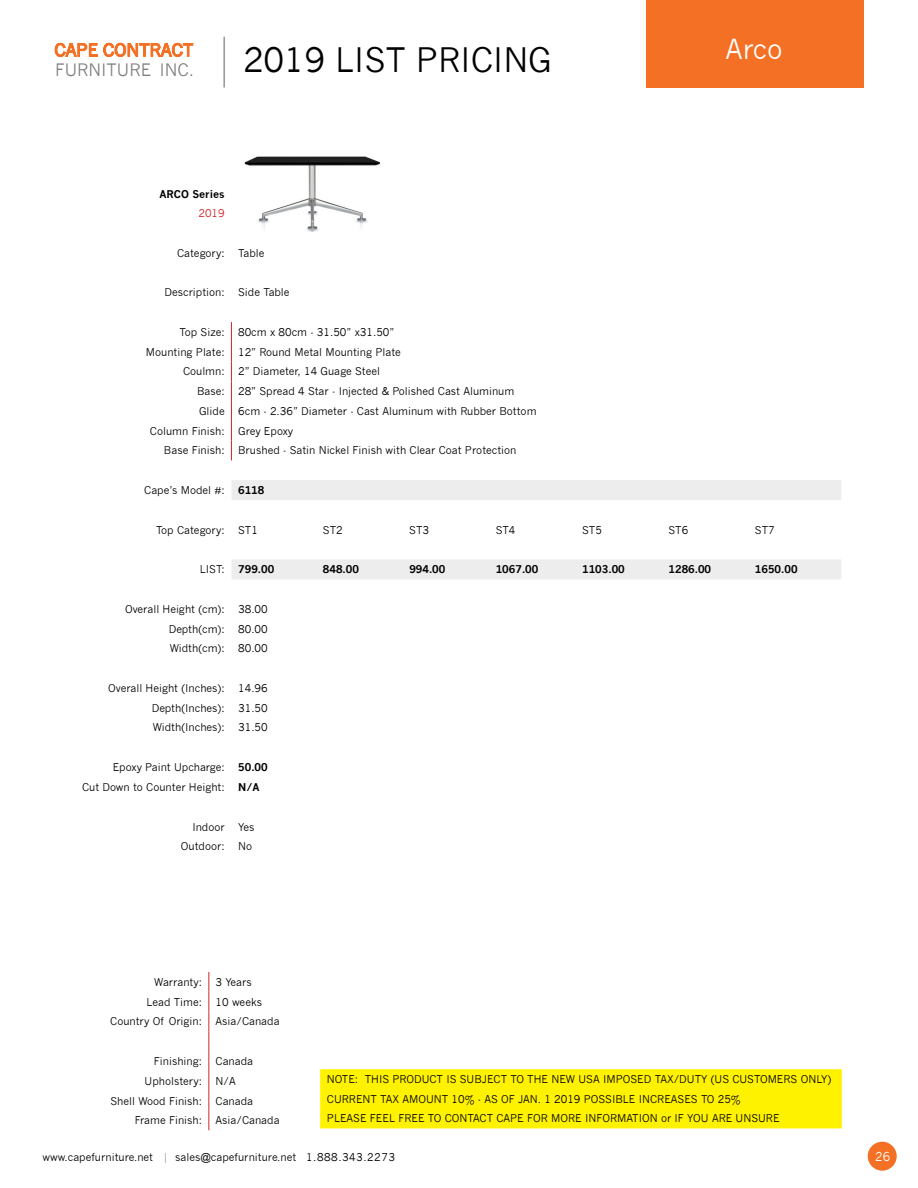
<style>
.page{position:relative;width:918px;height:1188px;background:#fff}
.page>*{position:absolute;margin:0;border:0;box-sizing:border-box;transform-origin:0 0}
.t1{font:33px "News Gothic";letter-spacing:-.005em;color:#000}
.t2{font:27px "News Gothic";color:#fff}
.t3{font:16.8px "News Gothic";color:#7d7e81}
.t4{font:12px "News Gothic";color:#fff}
.t5{font:10.5px/19.8px "News Gothic";color:#000}
.t6{font:700 10.5px "News Gothic";color:#000}
.t7{font:10.5px "News Gothic";color:#d2232a}
.s1{color:#939598}
</style>
<div class="page">
<svg style="left:55px;top:43px;width:43px;height:14px"></svg>
<svg style="left:104px;top:42px;width:89px;height:15px"></svg>
<hr style="left:223px;top:37px;width:2px;height:50px;background:#939598">
<div style="left:647px;top:0;width:217px;height:87px;background:#f37024"></div>
<div style="left:868px;top:1142px;width:29px;height:29px;background:#f37024;border-radius:50%"></div>
<div style="left:320px;top:1069px;width:522px;height:59px;background:#fff200"></div>
<svg style="left:232px;top:480px;width:609px;height:99px"></svg>
<svg style="left:231px;top:322px;width:1px;height:138px"></svg>
<svg style="left:208px;top:972px;width:2px;height:158px"></svg>
<img style="left:244px;top:156px;width:136px;height:75px">
<h3 class="t3" style="left:55px;top:60px;width:141px">FURNITURE INC.</h3>
<h1 class="t1" style="left:243px;top:41px;width:310px">2019 LIST PRICING</h1>
<h2 class="t2" style="left:726px;top:33px;width:58px">Arco</h2>
<p class="t6" style="left:160px;top:187px;width:67px">ARCO Series</p>
<p class="t7" style="left:198px;top:207px;width:28px">2019</p>
<p class="t5" style="left:177px;top:243px;width:49px">Category:</p>
<p class="t5" style="left:238px;top:243px;width:28px">Table</p>
<p class="t5" style="left:164px;top:283px;width:62px">Description:</p>
<p class="t5" style="left:238px;top:283px;width:53px">Side Table</p>
<p class="t5" style="left:180px;top:322px;width:47px">Top Size:</p>
<p class="t5" style="left:238px;top:322px;width:158px">80cm x 80cm - 31.50” x31.50”</p>
<p class="t5" style="left:146px;top:342px;width:80px">Mounting Plate:</p>
<p class="t5" style="left:238px;top:342px;width:164px">12” Round Metal Mounting Plate</p>
<p class="t5" style="left:183px;top:362px;width:43px">Coulmn:</p>
<p class="t5" style="left:238px;top:362px;width:143px">2” Diameter, 14 Guage Steel</p>
<p class="t5" style="left:197px;top:381px;width:29px">Base:</p>
<p class="t5" style="left:238px;top:381px;width:278px">28” Spread 4 Star - Injected &amp; Polished Cast Aluminum</p>
<p class="t5" style="left:199px;top:401px;width:27px">Glide</p>
<p class="t5" style="left:238px;top:401px;width:300px">6cm - 2.36” Diameter - Cast Aluminum with Rubber Bottom</p>
<p class="t5" style="left:150px;top:421px;width:76px">Column Finish:</p>
<p class="t5" style="left:238px;top:421px;width:57px">Grey Epoxy</p>
<p class="t5" style="left:164px;top:441px;width:62px">Base Finish:</p>
<p class="t5" style="left:238px;top:441px;width:280px">Brushed - Satin Nickel Finish with Clear Coat Protection</p>
<p class="t5" style="left:144px;top:480px;width:82px">Cape’s Model #:</p>
<p class="t6" style="left:238px;top:484px;width:28px">6118</p>
<p class="t5" style="left:156px;top:520px;width:70px">Top Category:</p>
<p class="t5" style="left:238px;top:520px;width:21px">ST1</p>
<p class="t5" style="left:323px;top:520px;width:21px">ST2</p>
<p class="t5" style="left:409px;top:520px;width:21px">ST3</p>
<p class="t5" style="left:496px;top:520px;width:21px">ST4</p>
<p class="t5" style="left:582px;top:520px;width:21px">ST5</p>
<p class="t5" style="left:669px;top:520px;width:21px">ST6</p>
<p class="t5" style="left:755px;top:520px;width:21px">ST7</p>
<p class="t5" style="left:200px;top:560px;width:26px">LIST:</p>
<p class="t6" style="left:238px;top:563px;width:38px">799.00</p>
<p class="t6" style="left:323px;top:563px;width:38px">848.00</p>
<p class="t6" style="left:409px;top:563px;width:38px">994.00</p>
<p class="t6" style="left:496px;top:563px;width:44px">1067.00</p>
<p class="t6" style="left:582px;top:563px;width:44px">1103.00</p>
<p class="t6" style="left:669px;top:563px;width:44px">1286.00</p>
<p class="t6" style="left:755px;top:563px;width:44px">1650.00</p>
<p class="t5" style="left:125px;top:599px;width:101px">Overall Height (cm):</p>
<p class="t5" style="left:238px;top:599px;width:31px">38.00</p>
<p class="t5" style="left:169px;top:619px;width:58px">Depth(cm):</p>
<p class="t5" style="left:238px;top:619px;width:31px">80.00</p>
<p class="t5" style="left:170px;top:639px;width:57px">Width(cm):</p>
<p class="t5" style="left:238px;top:639px;width:31px">80.00</p>
<p class="t5" style="left:108px;top:678px;width:118px">Overall Height (Inches):</p>
<p class="t5" style="left:238px;top:678px;width:31px">14.96</p>
<p class="t5" style="left:152px;top:698px;width:75px">Depth(Inches):</p>
<p class="t5" style="left:238px;top:698px;width:31px">31.50</p>
<p class="t5" style="left:153px;top:718px;width:74px">Width(Inches):</p>
<p class="t5" style="left:238px;top:718px;width:31px">31.50</p>
<p class="t5" style="left:113px;top:757px;width:113px">Epoxy Paint Upcharge:</p>
<p class="t6" style="left:238px;top:761px;width:31px">50.00</p>
<p class="t5" style="left:82px;top:777px;width:144px">Cut Down to Counter Height:</p>
<p class="t6" style="left:238px;top:781px;width:23px">N/A</p>
<p class="t5" style="left:192px;top:817px;width:34px">Indoor</p>
<p class="t5" style="left:238px;top:817px;width:18px">Yes</p>
<p class="t5" style="left:181px;top:837px;width:45px">Outdoor:</p>
<p class="t5" style="left:238px;top:837px;width:15px">No</p>
<p class="t5" style="left:154px;top:972px;width:50px">Warranty:</p>
<p class="t5" style="left:216px;top:972px;width:38px">3 Years</p>
<p class="t5" style="left:146px;top:992px;width:57px">Lead Time:</p>
<p class="t5" style="left:216px;top:992px;width:48px">10 weeks</p>
<p class="t5" style="left:110px;top:1012px;width:93px">Country Of Origin:</p>
<p class="t5" style="left:216px;top:1012px;width:65px">Asia/Canada</p>
<p class="t5" style="left:154px;top:1051px;width:50px">Finishing:</p>
<p class="t5" style="left:216px;top:1051px;width:39px">Canada</p>
<p class="t5" style="left:145px;top:1071px;width:59px">Upholstery:</p>
<p class="t5" style="left:216px;top:1071px;width:22px">N/A</p>
<p class="t5" style="left:111px;top:1091px;width:93px">Shell Wood Finish:</p>
<p class="t5" style="left:216px;top:1091px;width:39px">Canada</p>
<p class="t5" style="left:135px;top:1111px;width:69px">Frame Finish:</p>
<p class="t5" style="left:216px;top:1111px;width:65px">Asia/Canada</p>
<p class="t5" style="left:327px;top:1069px;width:506px">NOTE: THIS PRODUCT IS SUBJECT TO THE NEW USA IMPOSED TAX/DUTY (US CUSTOMERS ONLY)<br>CURRENT TAX AMOUNT 10% - AS OF JAN. 1 2019 POSSIBLE INCREASES TO 25%<br>PLEASE FEEL FREE TO CONTACT CAPE FOR MORE INFORMATION or IF YOU ARE UNSURE</p>
<p class="t5" style="left:42px;top:1148px;width:354px">www.capefurniture.net <span class="s1">|</span> sales@capefurniture.net 1.888.343.2273</p>
<p class="t4" style="left:875px;top:1149px;width:16px">26</p>
</div>
